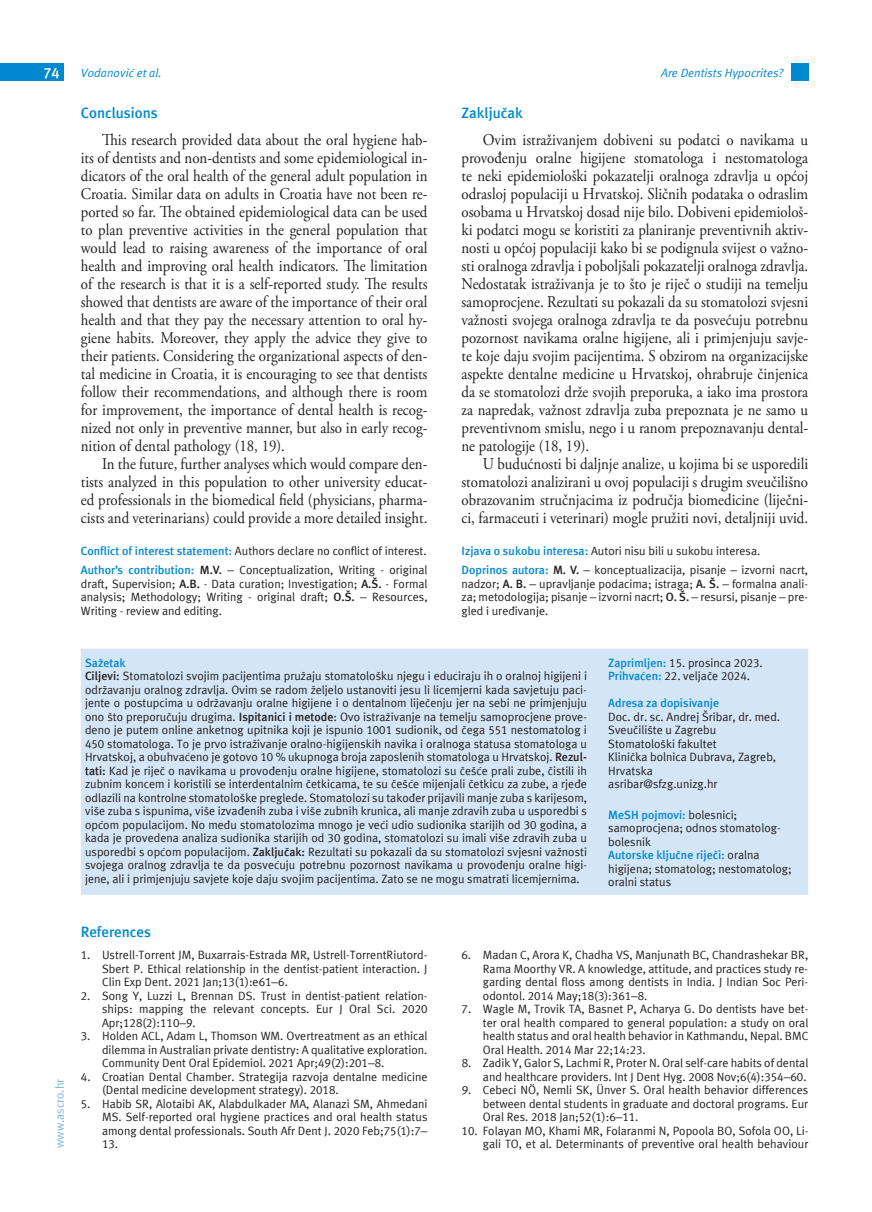
<style>
.page{position:relative;width:872px;height:1212px;background:#fff}
.page>*{position:absolute;margin:0;border:0;box-sizing:border-box;transform-origin:0 0}
.t1{font:16.5px/18px "Adobe Garamond Pro";color:#231f20;text-align:justify;scale:.9 1}
.t2{font:700 15px "Meta ASC";color:#0089cf}
.t3{font:700 15px "Meta ASC";color:#fff}
.t4{font:12px/13.5px "Meta ASC";color:#231f20;text-align:justify}
.t5{font:italic 12px "Meta ASC";color:#0089cf}
.t6{font:700 12px "Meta ASC";color:#0089cf}
.t7{font:12px "Meta ASC";color:#77b6e4}
.s1{font-weight:700;color:#0089cf}
.s2{font-weight:700}
</style>
<div class="page">
<div style="left:791px;top:64px;width:17px;height:17px;background:#0089cf"></div>
<div style="left:0;top:64px;width:64px;height:17px;background:#0089cf"></div>
<div style="left:81px;top:649px;width:727px;height:246px;background:#d4e6f6"></div>
<p class="t3" style="left:43px;top:64px;width:18px">74</p>
<p class="t5" style="left:81px;top:66px;width:82px">Vodanović et al.</p>
<p class="t5" style="left:661px;top:66px;width:123px">Are Dentists Hypocrites?</p>
<p class="t2" style="left:81px;top:104px;width:79px">Conclusions</p>
<p class="t1" style="left:81px;top:131px;width:387px;text-indent:21px">This research provided data about the oral hygiene hab&shy;its of dentists and non-dentists and some epidemiological in&shy;dicators of the oral health of the general adult population in Croatia. Similar data on adults in Croatia have not been re&shy;ported so far. The obtained epidemiological data can be used to plan preventive activities in the general population that would lead to raising awareness of the importance of oral health and improving oral health indicators. The limitation of the research is that it is a self-reported study. The results showed that dentists are aware of the importance of their oral health and that they pay the necessary attention to oral hy&shy;giene habits. Moreover, they apply the advice they give to their patients. Considering the organizational aspects of den&shy;tal medicine in Croatia, it is encouraging to see that dentists follow their recommendations, and although there is room for improvement, the importance of dental health is recog&shy;nized not only in preventive manner, but also in early recog&shy;nition of dental pathology (18, 19).</p>
<p class="t1" style="left:81px;top:455px;width:387px;text-indent:21px">In the future, further analyses which would compare den&shy;tists analyzed in this population to other university educat&shy;ed professionals in the biomedical field (physicians, pharma&shy;cists and veterinarians) could provide a more detailed insight.</p>
<p class="t4" style="left:81px;top:541px;width:348px;line-height:19.5px"><span class="s1">Conflict of interest statement:</span> Authors declare no conflict of interest.<br><span class="s1">Author’s contribution:</span> <span class="s2">M.V.</span> – Conceptualization, Writing - original</p>
<p class="t4" style="left:81px;top:577px;width:348px">draft, Supervision; <span class="s2">A.B.</span> - Data curation; Investigation; <span class="s2">A.Š.</span> - Formal analysis; Methodology; Writing - original draft; <span class="s2">O.Š.</span> – Resources, Writing - review and editing.</p>
<p class="t2" style="left:461px;top:104px;width:63px">Zaključak</p>
<p class="t1" style="left:461px;top:131px;width:387px;text-indent:21px">Ovim istraživanjem dobiveni su podatci o navikama u provođenju oralne higijene stomatologa i nestomatologa te neki epidemiološki pokazatelji oralnoga zdravlja u općoj odrasloj populaciji u Hrvatskoj. Sličnih podataka o odraslim osobama u Hrvatskoj dosad nije bilo. Dobiveni epidemiološ&shy;ki podatci mogu se koristiti za planiranje preventivnih aktiv&shy;nosti u općoj populaciji kako bi se podignula svijest o važno&shy;sti oralnoga zdravlja i poboljšali pokazatelji oralnoga zdravlja.<br>Nedostatak istraživanja je to što je riječ o studiji na temelju samoprocjene. Rezultati su pokazali da su stomatolozi svjesni važnosti svojega oralnoga zdravlja te da posvećuju potrebnu pozornost navikama oralne higijene, ali i primjenjuju savje&shy;te koje daju svojim pacijentima. S obzirom na organizacijske aspekte dentalne medicine u Hrvatskoj, ohrabruje činjenica da se stomatolozi drže svojih preporuka, a iako ima prostora za napredak, važnost zdravlja zuba prepoznata je ne samo u preventivnom smislu, nego i u ranom prepoznavanju dental&shy;ne patologije (18, 19).</p>
<p class="t1" style="left:461px;top:455px;width:387px;text-indent:21px">U budućnosti bi daljnje analize, u kojima bi se usporedili stomatolozi analizirani u ovoj populaciji s drugim sveučilišno obrazovanim stručnjacima iz područja biomedicine (liječni&shy;ci, farmaceuti i veterinari) mogle pružiti novi, detaljniji uvid.</p>
<p class="t4" style="left:461px;top:541px;width:348px;line-height:19.5px"><span class="s1">Izjava o sukobu interesa:</span> Autori nisu bili u sukobu interesa.<br><span class="s1">Doprinos autora:</span> <span class="s2">M. V.</span> – konceptualizacija, pisanje – izvorni nacrt,</p>
<p class="t4" style="left:461px;top:577px;width:348px">nadzor; <span class="s2">A. B.</span> – upravljanje podacima; istraga; <span class="s2">A. Š.</span> – formalna anali&shy;za; metodologija; pisanje – izvorni nacrt; <span class="s2">O. Š.</span> – resursi, pisanje – pre&shy;gled i uređivanje.</p>
<p class="t7" style="left:53px;top:1148px;width:71px;rotate:-90deg">www.ascro.hr</p>
<p class="t4" style="left:85px;top:655px;width:503px;text-align:left"><span class="s1">Sažetak<br></span><span class="s2">Ciljevi:</span> Stomatolozi svojim pacijentima pružaju stomatološku njegu i educiraju ih o oralnoj higijeni i održavanju oralnog zdravlja. Ovim se radom željelo ustanoviti jesu li licemjerni kada savjetuju paci&shy;jente o postupcima u održavanju oralne higijene i o dentalnom liječenju jer na sebi ne primjenjuju ono što preporučuju drugima. <span class="s2">Ispitanici i metode</span>: Ovo istraživanje na temelju samoprocjene prove&shy;deno je putem online anketnog upitnika koji je ispunio 1001 sudionik, od čega 551 nestomatolog i 450 stomatologa. To je prvo istraživanje oralno-higijenskih navika i oralnoga statusa stomatologa u Hrvatskoj, a obuhvaćeno je gotovo 10 % ukupnoga broja zaposlenih stomatologa u Hrvatskoj. <span class="s2">Rezul&shy;tati:</span> Kad je riječ o navikama u provođenju oralne higijene, stomatolozi su češće prali zube, čistili ih zubnim koncem i koristili se interdentalnim četkicama, te su češće mijenjali četkicu za zube, a rjeđe odlazili na kontrolne stomatološke preglede. Stomatolozi su također prijavili manje zuba s karijesom, više zuba s ispunima, više izvađenih zuba i više zubnih krunica, ali manje zdravih zuba u usporedbi s općom populacijom. No među stomatolozima mnogo je veći udio sudionika starijih od 30 godina, a kada je provedena analiza sudionika starijih od 30 godina, stomatolozi su imali više zdravih zuba u usporedbi s općom populacijom. <span class="s2">Zaključak:</span> Rezultati su pokazali da su stomatolozi svjesni važnosti svojega oralnog zdravlja te da posvećuju potrebnu pozornost navikama u provođenju oralne higi&shy;jene, ali i primjenjuju savjete koje daju svojim pacijentima. Zato se ne mogu smatrati licemjernima.</p>
<p class="t4" style="left:608px;top:655px;width:156px"><span class="s1">Zaprimljen:</span> 15. prosinca 2023.<br><span class="s1">Prihvaćen:</span> 22. veljače 2024.</p>
<p class="t6" style="left:608px;top:696px;width:112px">Adresa za dopisivanje</p>
<p class="t4" style="left:608px;top:709px;width:173px;text-align:left">Doc. dr. sc. Andrej Šribar, dr. med.<br>Sveučilište u Zagrebu<br>Stomatološki fakultet<br>Klinička bolnica Dubrava, Zagreb,<br>Hrvatska<br>asribar@sfzg.unizg.hr</p>
<p class="t4" style="left:608px;top:808px;width:185px;text-align:left"><span class="s1">MeSH pojmovi:</span> bolesnici; samoprocjena; odnos stomatolog&shy;bolesnik<br><span class="s1">Autorske ključne riječi:</span> oralna higijena; stomatolog; nestomatolog; oralni status</p>
<p class="t2" style="left:81px;top:923px;width:72px">References</p>
<p class="t4" style="left:102px;top:948px;width:327px;text-indent:-21px">1. Ustrell-Torrent JM, Buxarrais-Estrada MR, Ustrell-TorrentRiutord-Sbert P. Ethical relationship in the dentist-patient interaction. J Clin Exp Dent. 2021 Jan;13(1):e61–6.</p>
<p class="t4" style="left:102px;top:988px;width:327px;text-indent:-21px">2. Song Y, Luzzi L, Brennan DS. Trust in dentist-patient relation&shy;ships: mapping the relevant concepts. Eur J Oral Sci. 2020<br>Apr;128(2):110–9.</p>
<p class="t4" style="left:102px;top:1029px;width:327px;text-indent:-21px">3. Holden ACL, Adam L, Thomson WM. Overtreatment as an ethical dilemma in Australian private dentistry: A qualitative exploration.<br>Community Dent Oral Epidemiol. 2021 Apr;49(2):201–8.</p>
<p class="t4" style="left:102px;top:1069px;width:327px;text-indent:-21px">4. Croatian Dental Chamber. Strategija razvoja dentalne medicine (Dental medicine development strategy). 2018.</p>
<p class="t4" style="left:102px;top:1096px;width:327px;text-indent:-21px">5. Habib SR, Alotaibi AK, Alabdulkader MA, Alanazi SM, Ahmedani MS. Self-reported oral hygiene practices and oral health status among dental professionals. South Afr Dent J. 2020 Feb;75(1):7– 13.</p>
<p class="t4" style="left:483px;top:948px;width:327px;text-indent:-21px">6. Madan C, Arora K, Chadha VS, Manjunath BC, Chandrashekar BR, Rama Moorthy VR. A knowledge, attitude, and practices study re&shy;garding dental floss among dentists in India. J Indian Soc Peri&shy;odontol. 2014 May;18(3):361–8.</p>
<p class="t4" style="left:483px;top:1002px;width:327px;text-indent:-21px">7. Wagle M, Trovik TA, Basnet P, Acharya G. Do dentists have bet&shy;ter oral health compared to general population: a study on oral health status and oral health behavior in Kathmandu, Nepal. BMC Oral Health. 2014 Mar 22;14:23.</p>
<p class="t4" style="left:461px;top:1056px;width:348px;text-align:right">8. Zadik Y, Galor S, Lachmi R, Proter N. Oral self-care habits of dental and healthcare providers. Int J Dent Hyg. 2008 Nov;6(4):354–60.</p>
<p class="t4" style="left:483px;top:1083px;width:327px;text-indent:-21px">9. Cebeci NÖ, Nemli SK, Ünver S. Oral health behavior differences between dental students in graduate and doctoral programs. Eur Oral Res. 2018 Jan;52(1):6–11.</p>
<p class="t4" style="left:461px;top:1123px;width:348px;text-align:right">10. Folayan MO, Khami MR, Folaranmi N, Popoola BO, Sofola OO, Li&shy;gali TO, et al. Determinants of preventive oral health behaviour</p>
</div>
